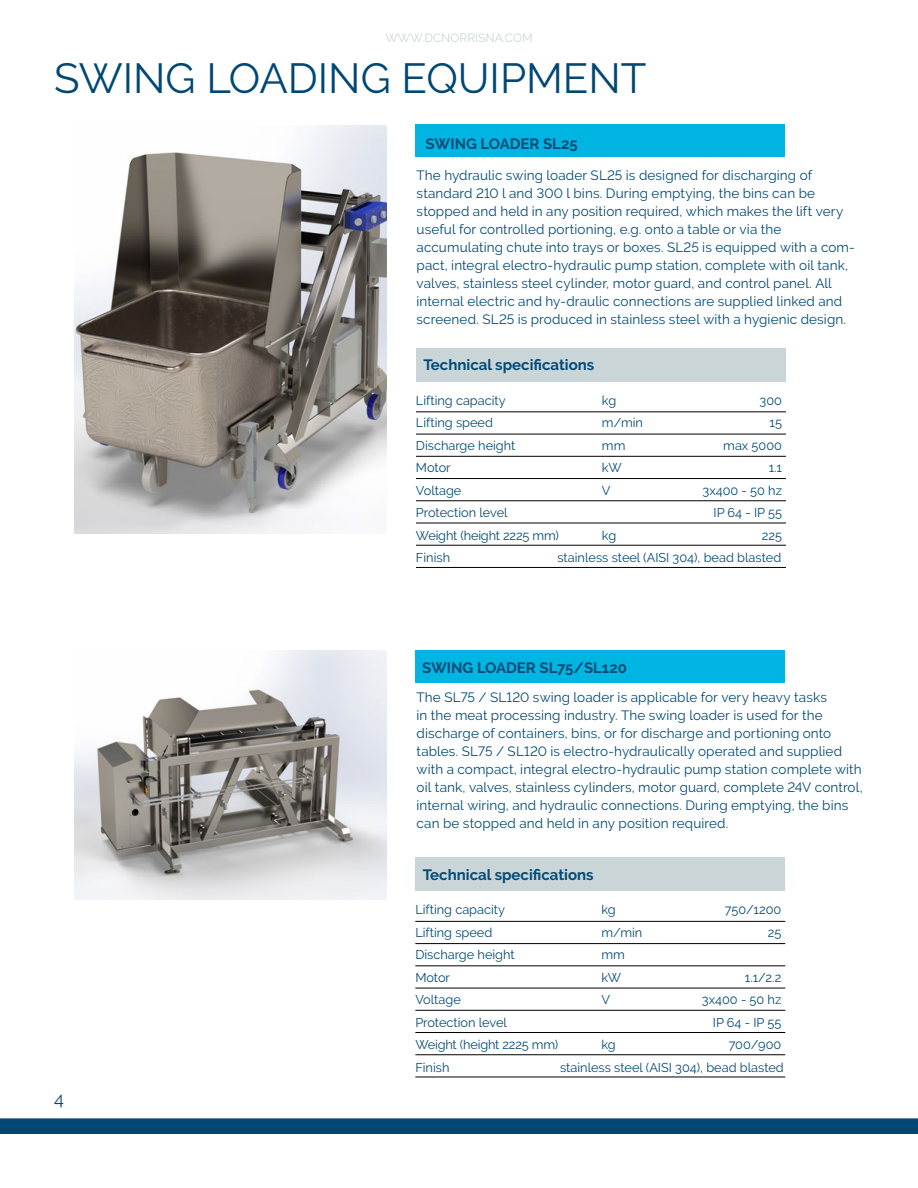
<style>
.page{position:relative;width:918px;height:1188px;background:#fff}
.page>*{position:absolute;margin:0;border:0;box-sizing:border-box;transform-origin:0 0}
.t1{font:42px "Raleway";color:#004774}
.t2{font:18px "Raleway";color:#0a4874}
.t3{font:700 15px "Raleway";color:#034a75}
.t4{font:13.5px/18px "Raleway";letter-spacing:.01em;color:#034a75}
.t5{font:12.75px "Raleway";color:#034a75}
.t6{font:12px "Raleway";color:#cad5d8}
</style>
<div class="page">
<div style="left:0;top:1118px;width:918px;height:16px;background:#004774"></div>
<div style="left:415px;top:124px;width:370px;height:33px;background:#00b5e2"></div>
<div style="left:416px;top:348px;width:370px;height:33px;background:#cad5d8"></div>
<hr style="left:416px;top:411px;width:370px;height:1px;background:#000">
<hr style="left:416px;top:434px;width:370px;height:1px;background:#000">
<hr style="left:416px;top:456px;width:370px;height:1px;background:#000">
<hr style="left:416px;top:478px;width:370px;height:1px;background:#000">
<hr style="left:416px;top:500px;width:370px;height:1px;background:#000">
<hr style="left:416px;top:523px;width:370px;height:1px;background:#000">
<hr style="left:416px;top:545px;width:370px;height:1px;background:#000">
<hr style="left:416px;top:567px;width:370px;height:1px;background:#000">
<img style="left:75px;top:650px;width:312px;height:250px">
<div style="left:415px;top:650px;width:370px;height:33px;background:#00b5e2"></div>
<div style="left:415px;top:858px;width:370px;height:33px;background:#cad5d8"></div>
<hr style="left:415px;top:921px;width:370px;height:1px;background:#000">
<hr style="left:415px;top:943px;width:370px;height:1px;background:#000">
<hr style="left:415px;top:965px;width:370px;height:1px;background:#000">
<hr style="left:415px;top:988px;width:370px;height:1px;background:#000">
<hr style="left:415px;top:1010px;width:370px;height:1px;background:#000">
<hr style="left:415px;top:1032px;width:370px;height:1px;background:#000">
<hr style="left:415px;top:1054px;width:370px;height:1px;background:#000">
<hr style="left:415px;top:1077px;width:370px;height:1px;background:#000">
<img style="left:75px;top:125px;width:312px;height:409px">
<p class="t6" style="left:385px;top:31px;width:149px">WWW.DCNORRISNA.COM</p>
<h1 class="t1" style="left:54px;top:54px;width:594px">SWING LOADING EQUIPMENT</h1>
<p class="t3" style="left:426px;top:135px;width:154px">SWING LOADER SL25</p>
<p class="t4" style="left:417px;top:166px;width:440px">The hydraulic swing loader SL25 is designed for discharging of standard 210 l and 300 l bins. During emptying, the bins can be stopped and held in any position required, which makes the lift very useful for controlled portioning, e.g. onto a table or via the accumulating chute into trays or boxes. SL25 is equipped with a com&shy;pact, integral electro-hydraulic pump station, complete with oil tank, valves, stainless steel cylinder, motor guard, and control panel. All internal electric and hy-draulic connections are supplied linked and screened. SL25 is produced in stainless steel with a hygienic design.</p>
<p class="t3" style="left:423px;top:356px;width:172px">Technical specifications</p>
<p class="t5" style="left:416px;top:393px;width:91px">Lifting capacity</p>
<p class="t5" style="left:602px;top:393px;width:16px">kg</p>
<p class="t5" style="left:760px;top:393px;width:24px">300</p>
<p class="t5" style="left:416px;top:415px;width:79px">Lifting speed</p>
<p class="t5" style="left:602px;top:415px;width:43px">m/min</p>
<p class="t5" style="left:770px;top:415px;width:14px">15</p>
<p class="t5" style="left:416px;top:438px;width:101px">Discharge height</p>
<p class="t5" style="left:602px;top:438px;width:25px">mm</p>
<p class="t5" style="left:723px;top:438px;width:60px">max 5000</p>
<p class="t5" style="left:416px;top:461px;width:36px">Motor</p>
<p class="t5" style="left:602px;top:461px;width:21px">kW</p>
<p class="t5" style="left:769px;top:461px;width:15px">1.1</p>
<p class="t5" style="left:416px;top:483px;width:47px">Voltage</p>
<p class="t5" style="left:602px;top:483px;width:10px">V</p>
<p class="t5" style="left:703px;top:483px;width:81px">3x400 - 50 hz</p>
<p class="t5" style="left:416px;top:506px;width:93px">Protection level</p>
<p class="t5" style="left:714px;top:506px;width:70px">IP 64 - IP 55</p>
<p class="t5" style="left:416px;top:528px;width:145px">Weight (height 2225 mm)</p>
<p class="t5" style="left:602px;top:528px;width:16px">kg</p>
<p class="t5" style="left:762px;top:528px;width:22px">225</p>
<p class="t5" style="left:416px;top:551px;width:36px">Finish</p>
<p class="t5" style="left:557px;top:551px;width:225px">stainless steel (AISI 304), bead blasted</p>
<p class="t3" style="left:422px;top:659px;width:207px">SWING LOADER SL75/SL120</p>
<p class="t4" style="left:417px;top:688px;width:448px">The SL75 / SL120 swing loader is applicable for very heavy tasks<br>in the meat processing industry. The swing loader is used for the discharge of containers, bins, or for discharge and portioning onto tables. SL75 / SL120 is electro-hydraulically operated and supplied with a compact, integral electro-hydraulic pump station complete with oil tank, valves, stainless cylinders, motor guard, complete 24V control, internal wiring, and hydraulic connections. During emptying, the bins can be stopped and held in any position required.</p>
<p class="t3" style="left:423px;top:866px;width:172px">Technical specifications</p>
<h2 class="t2" style="left:54px;top:1089px;width:11px">4</h2>
<p class="t5" style="left:415px;top:903px;width:91px">Lifting capacity</p>
<p class="t5" style="left:601px;top:903px;width:16px">kg</p>
<p class="t5" style="left:725px;top:903px;width:58px">750/1200</p>
<p class="t5" style="left:415px;top:925px;width:79px">Lifting speed</p>
<p class="t5" style="left:601px;top:925px;width:43px">m/min</p>
<p class="t5" style="left:768px;top:925px;width:15px">25</p>
<p class="t5" style="left:415px;top:948px;width:101px">Discharge height</p>
<p class="t5" style="left:601px;top:948px;width:25px">mm</p>
<p class="t5" style="left:415px;top:970px;width:36px">Motor</p>
<p class="t5" style="left:601px;top:970px;width:21px">kW</p>
<p class="t5" style="left:745px;top:970px;width:38px">1.1/2.2</p>
<p class="t5" style="left:415px;top:993px;width:47px">Voltage</p>
<p class="t5" style="left:601px;top:993px;width:10px">V</p>
<p class="t5" style="left:702px;top:993px;width:81px">3x400 - 50 hz</p>
<p class="t5" style="left:415px;top:1015px;width:93px">Protection level</p>
<p class="t5" style="left:713px;top:1015px;width:70px">IP 64 - IP 55</p>
<p class="t5" style="left:415px;top:1038px;width:145px">Weight (height 2225 mm)</p>
<p class="t5" style="left:601px;top:1038px;width:16px">kg</p>
<p class="t5" style="left:729px;top:1038px;width:54px">700/900</p>
<p class="t5" style="left:415px;top:1060px;width:36px">Finish</p>
<p class="t5" style="left:560px;top:1060px;width:225px">stainless steel (AISI 304), bead blasted</p>
</div>
